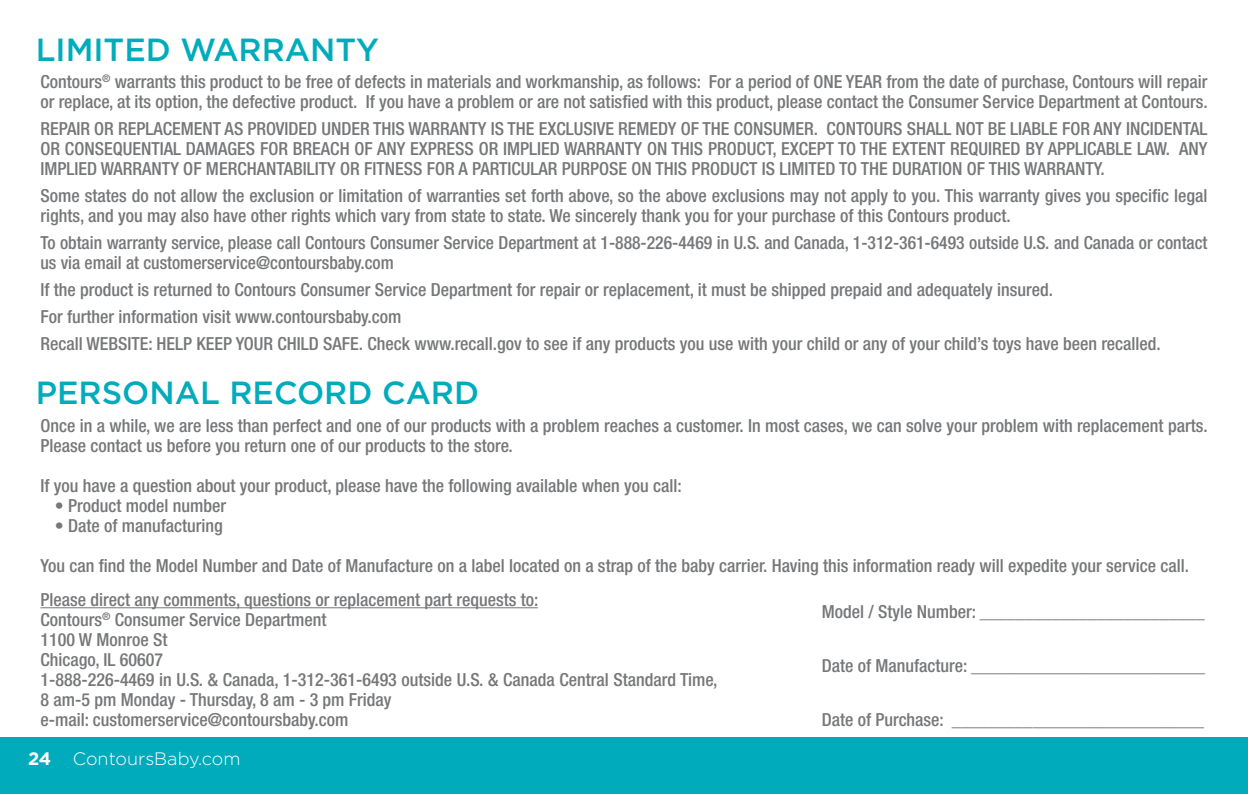
<style>
.page{position:relative;width:1248px;height:794px;background:#fff}
.page>*{position:absolute;margin:0;border:0;box-sizing:border-box;transform-origin:0 0}
.t1{font:500 32px "Gotham";color:#00acbb}
.t2{font:500 condensed 18px/20px "Helvetica Neue";color:#767779}
.t3{font:300 18px "Gotham";color:#fff}
.s1{font-weight:700}
</style>
<div class="page">
<hr style="left:1247px;top:737px;width:1px;height:57px;background:#00acbb">
<div style="left:0;top:737px;width:1247px;height:57px;background:#00acbb"></div>
<hr style="left:40px;top:607px;width:498px;height:1px;background:#767779">
<h1 class="t1" style="left:36px;top:29px;width:345px">LIMITED WARRANTY</h1>
<p class="t2" style="left:40px;top:71px;width:1168px">Contours<sup>®</sup> warrants this product to be free of defects in materials and workmanship, as follows: For a period of ONE YEAR from the date of purchase, Contours will repair or replace, at its option, the defective product. If you have a problem or are not satisfied with this product, please contact the Consumer Service Department at Contours.</p>
<p class="t2" style="left:40px;top:118px;width:1168px;text-align:justify">REPAIR OR REPLACEMENT AS PROVIDED UNDER THIS WARRANTY IS THE EXCLUSIVE REMEDY OF THE CONSUMER. CONTOURS SHALL NOT BE LIABLE FOR ANY INCIDENTAL OR CONSEQUENTIAL DAMAGES FOR BREACH OF ANY EXPRESS OR IMPLIED WARRANTY ON THIS PRODUCT, EXCEPT TO THE EXTENT REQUIRED BY APPLICABLE LAW. ANY IMPLIED WARRANTY OF MERCHANTABILITY OR FITNESS FOR A PARTICULAR PURPOSE ON THIS PRODUCT IS LIMITED TO THE DURATION OF THIS WARRANTY.</p>
<p class="t2" style="left:40px;top:185px;width:1168px">Some states do not allow the exclusion or limitation of warranties set forth above, so the above exclusions may not apply to you. This warranty gives you specific legal rights, and you may also have other rights which vary from state to state. We sincerely thank you for your purchase of this Contours product.</p>
<p class="t2" style="left:40px;top:232px;width:1168px">To obtain warranty service, please call Contours Consumer Service Department at 1-888-226-4469 in U.S. and Canada, 1-312-361-6493 outside U.S. and Canada or contact us via email at customerservice@contoursbaby.com</p>
<p class="t2" style="left:40px;top:276px;width:1121px;line-height:27px">If the product is returned to Contours Consumer Service Department for repair or replacement, it must be shipped prepaid and adequately insured.<br>For further information visit www.contoursbaby.com<br>Recall WEBSITE: HELP KEEP YOUR CHILD SAFE. Check www.recall.gov to see if any products you use with your child or any of your child’s toys have been recalled.</p>
<h1 class="t1" style="left:36px;top:372px;width:445px">PERSONAL RECORD CARD</h1>
<p class="t2" style="left:40px;top:415px;width:1168px">Once in a while, we are less than perfect and one of our products with a problem reaches a customer. In most cases, we can solve your problem with replacement parts.<br>Please contact us before you return one of our products to the store.</p>
<p class="t2" style="left:40px;top:475px;width:642px">If you have a question about your product, please have the following available when you call:</p>
<p class="t2" style="left:55px;top:495px;width:173px">• Product model number</p>
<p class="t2" style="left:55px;top:515px;width:169px">• Date of manufacturing</p>
<p class="t2" style="left:40px;top:555px;width:1149px">You can find the Model Number and Date of Manufacture on a label located on a strap of the baby carrier. Having this information ready will expedite your service call.</p>
<p class="t2" style="left:821px;top:601px;width:384px">Model / Style Number: _________________________</p>
<p class="t2" style="left:821px;top:655px;width:385px">Date of Manufacture: __________________________</p>
<p class="t2" style="left:821px;top:709px;width:384px">Date of Purchase: ____________________________</p>
<p class="t2" style="left:40px;top:589px;width:678px">Please direct any comments, questions or replacement part requests to:<br>Contours<sup>®</sup> Consumer Service Department<br>1100 W Monroe St<br>Chicago, IL 60607<br>1-888-226-4469 in U.S. &amp; Canada, 1-312-361-6493 outside U.S. &amp; Canada Central Standard Time, 8 am-5 pm Monday - Thursday, 8 am - 3 pm Friday<br>e-mail: customerservice@contoursbaby.com</p>
<p class="t3" style="left:28px;top:747px;width:214px"><span class="s1">24</span> ContoursBaby.com</p>
</div>
